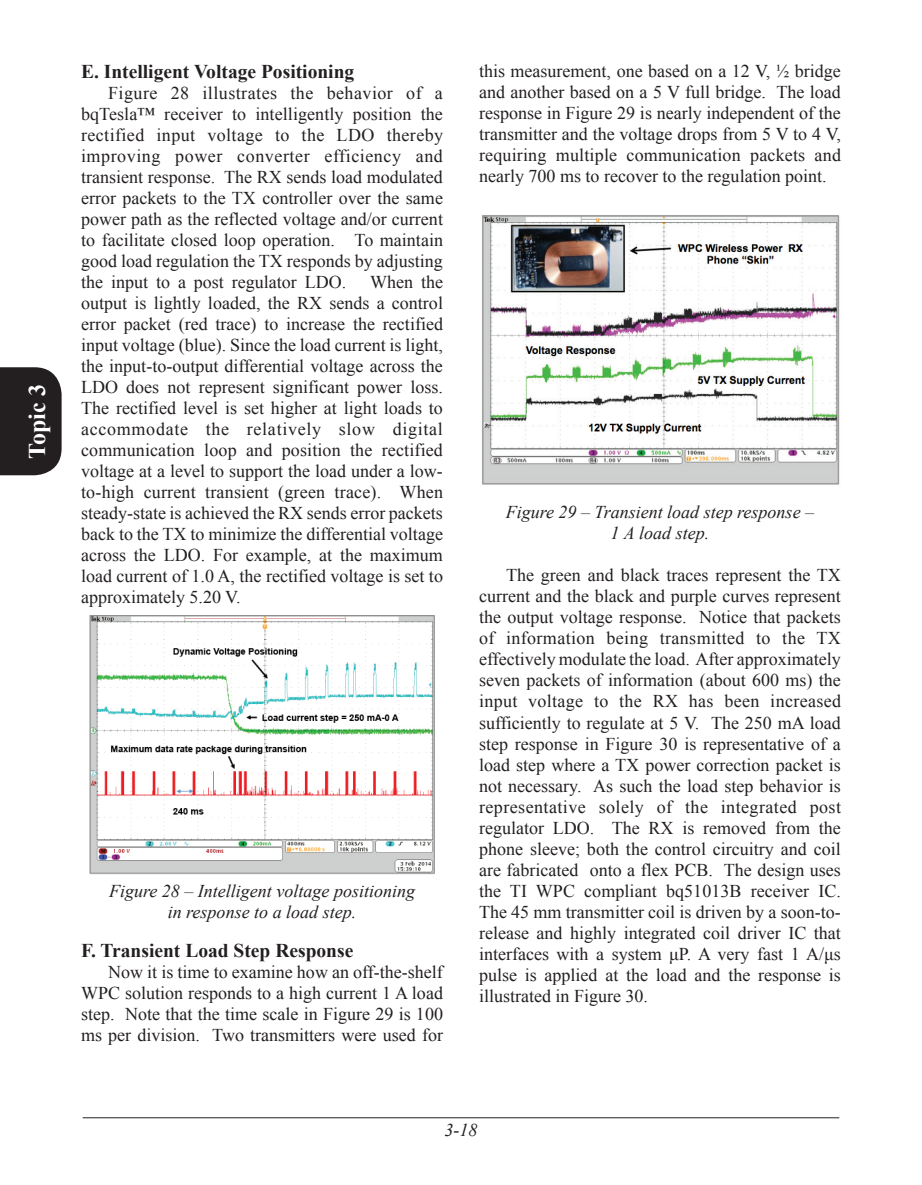
<style>
.page{position:relative;width:922px;height:1185px;background:#fff}
.page>*{position:absolute;margin:0;border:0;box-sizing:border-box;transform-origin:0 0}
.t1{font:700 24px "Times New Roman";color:#fff}
.t2{font:700 19.5px "Times New Roman";color:#231f20}
.t3{font:18px/21px "Times New Roman";color:#231f20;text-align:justify}
.t4{font:italic 18px/21px "Times New Roman";color:#231f20;text-align:center}
</style>
<div class="page">
<hr style="left:83px;top:1117px;width:756px;height:1px;background:#231f20">
<div style="left:0;top:367px;width:62px;height:108px;background:#231f20"></div>
<img style="left:89px;top:616px;width:345px;height:259px">
<img style="left:482px;top:215px;width:358px;height:270px">
<h1 class="t1" style="left:20px;top:459px;width:76px;rotate:-90deg">Topic 3</h1>
<p class="t2" style="left:81px;top:58px;width:275px">E. Intelligent Voltage Positioning</p>
<p class="t3" style="left:81px;top:82px;width:363px;text-indent:27px">Figure 28 illustrates the behavior of a bqTesla™ receiver to intelligently position the rectified input voltage to the LDO thereby improving power converter efficiency and transient response. The RX sends load modulated error packets to the TX controller over the same power path as the reflected voltage and/or current to facilitate closed loop operation. To maintain good load regulation the TX responds by adjusting the input to a post regulator LDO.</p>
<p class="t3" style="left:81px;top:271px;width:363px;text-indent:289px">When the output is lightly loaded, the RX sends a control error packet (red trace) to increase the rectified input voltage (blue). Since the load current is light, the input-to-output differential voltage across the LDO does not represent significant power loss.<br>The rectified level is set higher at light loads to accommodate the relatively slow digital communication loop and position the rectified voltage at a level to support the load under a low&shy;to-high current transient (green trace). When steady-state is achieved the RX sends error packets back to the TX to minimize the differential voltage across the LDO. For example, at the maximum load current of 1.0 A, the rectified voltage is set to approximately 5.20 V.</p>
<p class="t4" style="left:109px;top:880px;width:307px">Figure 28 – Intelligent voltage positioning in response to a load step.</p>
<p class="t2" style="left:81px;top:937px;width:274px">F. Transient Load Step Response</p>
<p class="t3" style="left:81px;top:961px;width:363px;text-indent:27px">Now it is time to examine how an off-the-shelf WPC solution responds to a high current 1 A load step. Note that the time scale in Figure 29 is 100 ms per division. Two transmitters were used for</p>
<p class="t3" style="left:479px;top:60px;width:363px">this measurement, one based on a 12 V, ½ bridge and another based on a 5 V full bridge. The load response in Figure 29 is nearly independent of the transmitter and the voltage drops from 5 V to 4 V, requiring multiple communication packets and nearly 700 ms to recover to the regulation point.</p>
<p class="t4" style="left:505px;top:501px;width:310px">Figure 29 – Transient load step response –<br>1 A load step.</p>
<p class="t3" style="left:479px;top:565px;width:363px;text-indent:27px">The green and black traces represent the TX current and the black and purple curves represent the output voltage response. Notice that packets of information being transmitted to the TX effectively modulate the load. After approximately seven packets of information (about 600 ms) the input voltage to the RX has been increased sufficiently to regulate at 5 V. The 250 mA load step response in Figure 30 is representative of a load step where a TX power correction packet is not necessary. As such the load step behavior is representative solely of the integrated post regulator LDO. The RX is removed from the phone sleeve; both the control circuitry and coil are fabricated onto a flex PCB. The design uses the TI WPC compliant bq51013B receiver IC.<br>The 45 mm transmitter coil is driven by a soon-to&shy;release and highly integrated coil driver IC that interfaces with a system μP. A very fast 1 A/μs pulse is applied at the load and the response is illustrated in Figure 30.</p>
<p class="t4" style="left:444px;top:1119px;width:34px">3-18</p>
</div>
